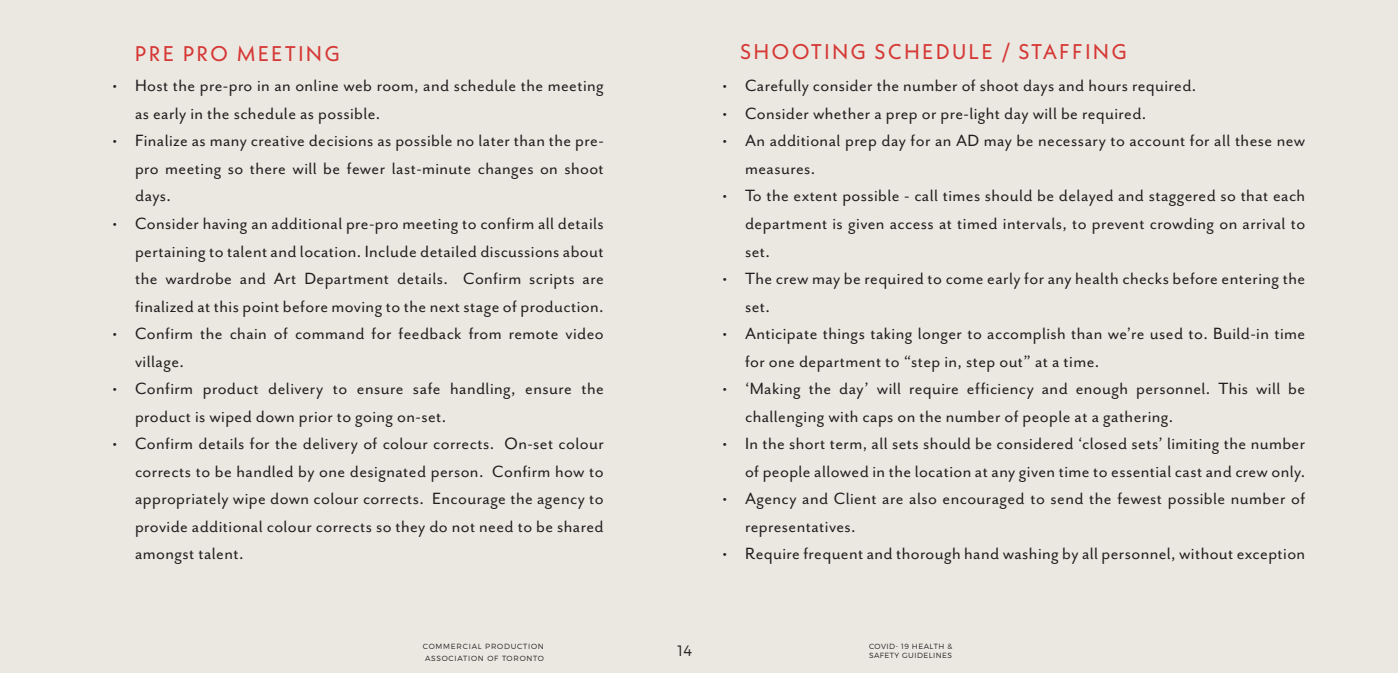
<style>
.page{position:relative;width:1398px;height:673px;background:#ebe8e2}
.page>*{position:absolute;margin:0;border:0;box-sizing:border-box;transform-origin:0 0}
.t1{font:21.25px "Neue Kabel";letter-spacing:.1em;color:#d53835}
.t2{font:18.75px/27.5px "Mr Eaves San OT";letter-spacing:.02em;color:#231f20}
.t3{font:15px "Trueno Lt";color:#231f20}
.t4{font:7.5px/11.5px "Trueno Lt";letter-spacing:.09em;color:#231f20}
.t5{font:7.5px "Trueno Lt";letter-spacing:.06em;color:#231f20}
</style>
<div class="page">
<p class="t1" style="left:135px;top:40px;width:206px">PRE PRO MEETING</p>
<p class="t2" style="left:135px;top:72px;width:470px;text-indent:-22px">• Host the pre-pro in an online web room, and schedule the meeting as early in the schedule as possible.</p>
<p class="t2" style="left:135px;top:127px;width:470px;text-align:justify;text-indent:-22px">• Finalize as many creative decisions as possible no later than the pre&shy;pro meeting so there will be fewer last-minute changes on shoot days.</p>
<p class="t2" style="left:135px;top:210px;width:470px;text-align:justify;text-indent:-22px">• Consider having an additional pre-pro meeting to confirm all details pertaining to talent and location. Include detailed discussions about the wardrobe and Art Department details. Confirm scripts are finalized at this point before moving to the next stage of production.</p>
<p class="t2" style="left:135px;top:320px;width:470px;text-indent:-22px">• Confirm the chain of command for feedback from remote video village.</p>
<p class="t2" style="left:135px;top:375px;width:470px;text-indent:-22px">• Confirm product delivery to ensure safe handling, ensure the product is wiped down prior to going on-set.</p>
<p class="t2" style="left:135px;top:430px;width:470px;text-align:justify;text-indent:-22px">• Confirm details for the delivery of colour corrects. On-set colour corrects to be handled by one designated person. Confirm how to appropriately wipe down colour corrects. Encourage the agency to provide additional colour corrects so they do not need to be shared amongst talent.</p>
<p class="t1" style="left:740px;top:37px;width:388px">SHOOTING SCHEDULE / STAFFING</p>
<p class="t2" style="left:722px;top:72px;width:475px">• Carefully consider the number of shoot days and hours required.</p>
<p class="t2" style="left:722px;top:100px;width:425px">• Consider whether a prep or pre-light day will be required.</p>
<p class="t2" style="left:745px;top:127px;width:562px;text-indent:-22px">• An additional prep day for an AD may be necessary to account for all these new measures.</p>
<p class="t2" style="left:745px;top:182px;width:561px;text-align:justify;text-indent:-22px">• To the extent possible - call times should be delayed and staggered so that each department is given access at timed intervals, to prevent crowding on arrival to set.</p>
<p class="t2" style="left:745px;top:265px;width:561px;text-indent:-22px">• The crew may be required to come early for any health checks before entering the set.</p>
<p class="t2" style="left:745px;top:320px;width:562px;text-indent:-22px">• Anticipate things taking longer to accomplish than we’re used to. Build-in time for one department to “step in, step out” at a time.</p>
<p class="t2" style="left:745px;top:375px;width:562px;text-indent:-22px">• ‘Making the day’ will require efficiency and enough personnel. This will be challenging with caps on the number of people at a gathering.</p>
<p class="t2" style="left:722px;top:430px;width:584px;text-align:right">• In the short term, all sets should be considered ‘closed sets’ limiting the number of people allowed in the location at any given time to essential cast and crew only.</p>
<p class="t2" style="left:745px;top:485px;width:561px;text-indent:-22px">• Agency and Client are also encouraged to send the fewest possible number of representatives.</p>
<p class="t2" style="left:722px;top:540px;width:584px">• Require frequent and thorough hand washing by all personnel, without exception</p>
<p class="t4" style="left:423px;top:640px;width:122px">COMMERCIAL PRODUCTION<br>ASSOCIATION OF TORONTO</p>
<p class="t5" style="left:869px;top:641px;width:85px">COVID- 19 HEALTH &amp;</p>
<p class="t3" style="left:677px;top:641px;width:16px">14</p>
<p class="t5" style="left:869px;top:650px;width:85px">SAFETY GUIDELINES</p>
</div>
